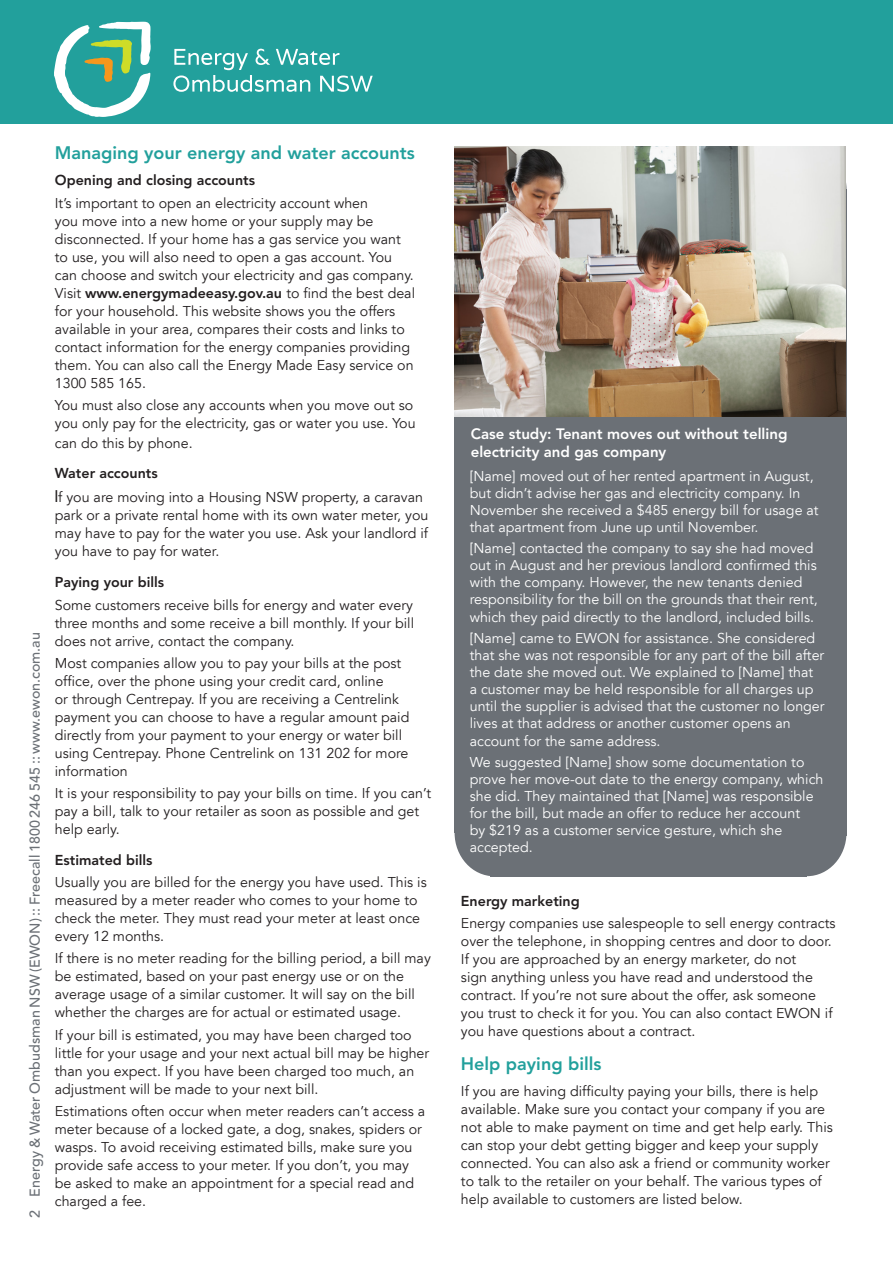
<style>
.page{position:relative;width:893px;height:1263px;background:#fff}
.page>*{position:absolute;margin:0;border:0;box-sizing:border-box;transform-origin:0 0}
.t1{font:800 18px "Avenir LT Std";color:#22a09c}
.t2{font:800 15px/18px "Avenir LT Std";color:#fff}
.t3{font:14.25px/18px "Avenir LT";color:#231f20}
.t4{font:14.25px/17.1px "Avenir LT";color:#fff}
.t5{font:800 14.25px "Avenir LT Std";color:#231f20}
.body_text_start{font:500 14.25px "Avenir LT Std";color:#6b7076}
.s1{font-family:"Avenir LT Std";font-weight:800}
.s2{font-family:"Helvetica Neue LT";font-stretch:condensed;font-size:16.5px}
</style>
<div class="page">
<div style="left:0;top:0;width:893px;height:123px;background:#22a09c"></div>
<div style="left:455px;top:195px;width:56px;height:638px;background:#6b7076"></div>
<div style="left:491px;top:146px;width:316px;height:730px;background:#6b7076"></div>
<div style="left:455px;top:789px;width:79px;height:87px;background:#6b7076;border-radius:50%"></div>
<div style="left:790px;top:189px;width:56px;height:646px;background:#6b7076"></div>
<div style="left:767px;top:789px;width:79px;height:87px;background:#6b7076;border-radius:50%"></div>
<img style="left:454px;top:146px;width:392px;height:271px">
<svg style="left:173px;top:49px;width:200px;height:43px"></svg>
<svg style="left:54px;top:22px;width:97px;height:95px"></svg>
<p class="body_text_start" style="left:27px;top:1218px;width:588px;rotate:-90deg">2 Energy &amp; Water Ombudsman NSW (EWON) :: Freecall 1800 246 545 :: www.ewon.com.au</p>
<p class="t1" style="left:55px;top:142px;width:361px">Managing your energy and water accounts</p>
<p class="t5" style="left:55px;top:172px;width:202px">Opening and closing accounts</p>
<p class="t3" style="left:55px;top:194px;width:362px">It’s important to open an electricity account when<br>you move into a new home or your supply may be disconnected. If your home has a gas service you want to use, you will also need to open a gas account. You can choose and switch your electricity and gas company.<br>Visit <span class="s1">www.energymadeeasy.gov.au</span> to find the best deal for your household. This website shows you the offers available in your area, compares their costs and links to contact information for the energy companies providing them. You can also call the Energy Made Easy service on 1300 585 165.</p>
<p class="t3" style="left:55px;top:396px;width:362px">You must also close any accounts when you move out so you only pay for the electricity, gas or water you use. You</p>
<p class="t3" style="left:55px;top:434px;width:139px">can do this by phone.</p>
<p class="t5" style="left:55px;top:465px;width:104px">Water accounts</p>
<p class="t3" style="left:55px;top:489px;width:375px"><span class="s2">I</span>f you are moving into a Housing NSW property, a caravan park or a private rental home with its own water meter, you may have to pay for the water you use. Ask your landlord if you have to pay for water.</p>
<p class="t5" style="left:55px;top:574px;width:111px">Paying your bills</p>
<p class="t3" style="left:55px;top:596px;width:361px;text-align:justify">Some customers receive bills for energy and water every three months and some receive a bill monthly. If your bill does not arrive, contact the company.</p>
<p class="t3" style="left:55px;top:654px;width:356px">Most companies allow you to pay your bills at the post office, over the phone using your credit card, online<br>or through Centrepay. If you are receiving a Centrelink payment you can choose to have a regular amount paid directly from your payment to your energy or water bill using Centrepay. Phone Centrelink on 131 202 for more information</p>
<p class="t3" style="left:55px;top:784px;width:378px">It is your responsibility to pay your bills on time. If you can’t pay a bill, talk to your retailer as soon as possible and get help early.</p>
<p class="t5" style="left:55px;top:851px;width:99px">Estimated bills</p>
<p class="t3" style="left:55px;top:873px;width:373px">Usually you are billed for the energy you have used. This is measured by a meter reader who comes to your home to check the meter. They must read your meter at least once every 12 months.</p>
<p class="t3" style="left:55px;top:950px;width:378px">If there is no meter reading for the billing period, a bill may be estimated, based on your past energy use or on the average usage of a similar customer. It will say on the bill whether the charges are for actual or estimated usage.</p>
<p class="t3" style="left:55px;top:1026px;width:376px">If your bill is estimated, you may have been charged too little for your usage and your next actual bill may be higher than you expect. If you have been charged too much, an adjustment will be made to your next bill.</p>
<p class="t3" style="left:55px;top:1102px;width:372px">Estimations often occur when meter readers can’t access a meter because of a locked gate, a dog, snakes, spiders or wasps. To avoid receiving estimated bills, make sure you provide safe access to your meter. If you don’t, you may be asked to make an appointment for a special read and charged a fee.</p>
<p class="t2" style="left:471px;top:424px;width:318px">Case study: Tenant moves out without telling electricity and gas company</p>
<p class="t4" style="left:470px;top:467px;width:350px">[Name] moved out of her rented apartment in August, but didn’t advise her gas and electricity company. In November she received a $485 energy bill for usage at that apartment from June up until November.</p>
<p class="t4" style="left:470px;top:540px;width:349px">[Name] contacted the company to say she had moved out in August and her previous landlord confirmed this with the company. However, the new tenants denied responsibility for the bill on the grounds that their rent, which they paid directly to the landlord, included bills.</p>
<p class="t4" style="left:470px;top:630px;width:356px">[Name] came to EWON for assistance. She considered that she was not responsible for any part of the bill after the date she moved out. We explained to [Name] that<br>a customer may be held responsible for all charges up until the supplier is advised that the customer no longer lives at that address or another customer opens an account for the same address.</p>
<p class="t4" style="left:470px;top:754px;width:355px">We suggested [Name] show some documentation to prove her move-out date to the energy company, which she did. They maintained that [Name] was responsible for the bill, but made an offer to reduce her account<br>by $219 as a customer service gesture, which she accepted.</p>
<p class="t5" style="left:461px;top:892px;width:120px">Energy marketing</p>
<p class="t3" style="left:461px;top:915px;width:376px">Energy companies use salespeople to sell energy contracts over the telephone, in shopping centres and door to door.<br>If you are approached by an energy marketer, do not<br>sign anything unless you have read and understood the contract. If you’re not sure about the offer, ask someone you trust to check it for you. You can also contact EWON if you have questions about a contract.</p>
<p class="t1" style="left:461px;top:1053px;width:142px">Help paying bills</p>
<p class="t3" style="left:461px;top:1083px;width:373px">If you are having difficulty paying your bills, there is help available. Make sure you contact your company if you are not able to make payment on time and get help early. This can stop your debt getting bigger and keep your supply connected. You can also ask a friend or community worker to talk to the retailer on your behalf. The various types of help available to customers are listed below.</p>
</div>
